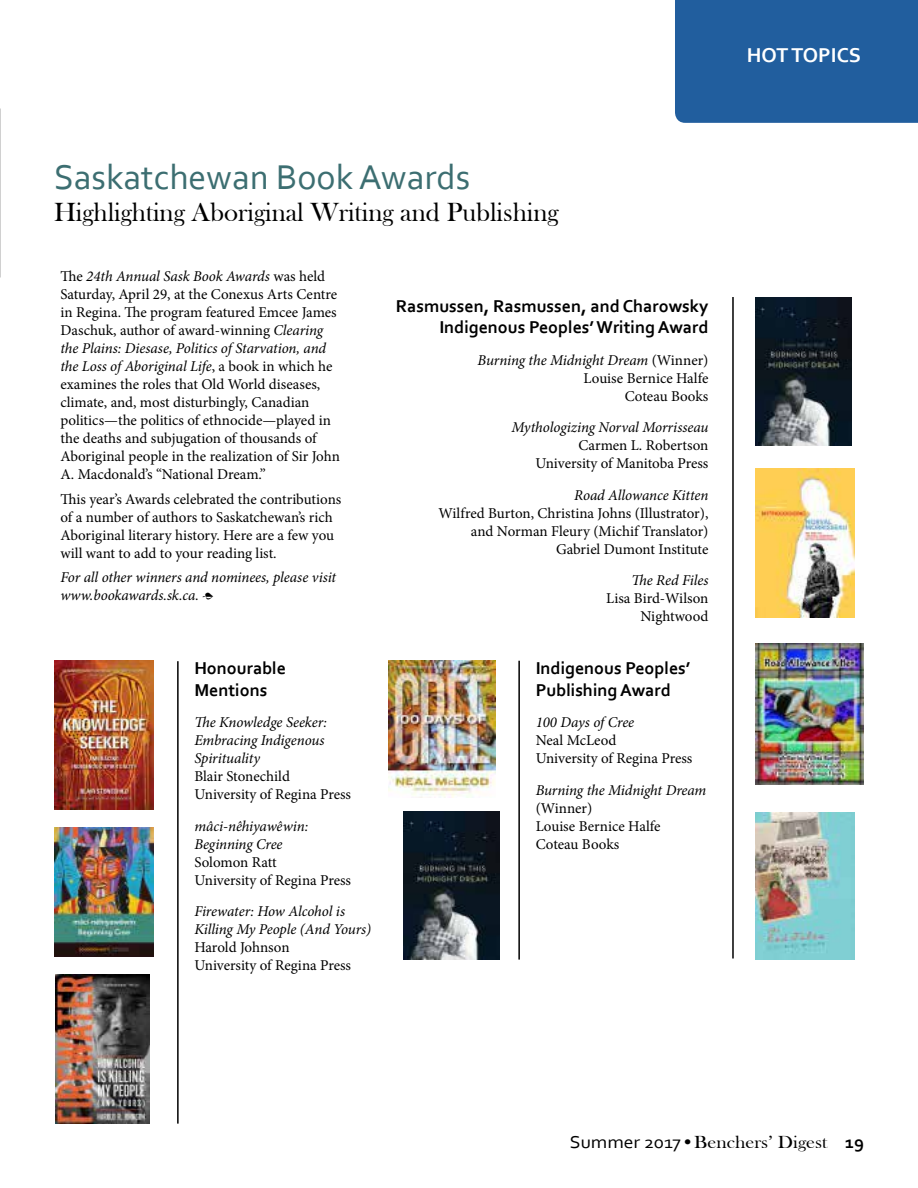
<style>
.page{position:relative;width:918px;height:1188px;background:#fff}
.page>*{position:absolute;margin:0;border:0;box-sizing:border-box;transform-origin:0 0}
.t1{font:36px "Corbel";color:#3c6e71}
.t2{font:27px "Bask Old Face";color:#000}
.t3{font:700 21px "Corbel";color:#fff}
.t4{font:700 18px/21.6px "Corbel";color:#000}
.t5{font:18px "Bask Old Face";color:#000;scale:1.1 1}
.t6{font:15px/18px "Minion Pro";letter-spacing:-.005em;color:#000}
.t7{font:italic 15px/18px "Minion Pro";letter-spacing:-.01em;color:#000}
.s1{font-style:italic}
.s2{font-style:normal}
.s3{font-family:"Corbel"}
.s4{font-family:"Corbel";font-weight:700}
</style>
<div class="page">
<div style="left:675px;top:0;width:243px;height:123px;background:#215e9e"></div>
<img style="left:388px;top:661px;width:108px;height:136px">
<img style="left:403px;top:811px;width:97px;height:149px">
<hr style="left:518px;top:661px;width:2px;height:299px;background:#000">
<hr style="left:177px;top:661px;width:2px;height:463px;background:#000">
<img style="left:54px;top:661px;width:100px;height:148px">
<img style="left:54px;top:828px;width:99px;height:128px">
<img style="left:55px;top:975px;width:95px;height:148px">
<img style="left:755px;top:469px;width:100px;height:148px">
<img style="left:755px;top:812px;width:100px;height:148px">
<img style="left:755px;top:644px;width:109px;height:140px">
<img style="left:755px;top:297px;width:96px;height:148px">
<hr style="left:732px;top:297px;width:2px;height:662px;background:#000">
<hr style="left:0;top:636px;width:1px;height:452px;background:#ffe077">
<h3 class="t3" style="left:747px;top:42px;width:116px">HOT TOPICS</h3>
<h1 class="t1" style="left:54px;top:154px;width:418px">Saskatchewan Book Awards</h1>
<h2 class="t2" style="left:54px;top:197px;width:506px">Highlighting Aboriginal Writing and Publishing</h2>
<p class="t6" style="left:60px;top:267px;width:281px">The <span class="s1">24th Annual Sask Book Awards</span> was held Saturday, April 29, at the Conexus Arts Centre in Regina. The program featured Emcee James Daschuk, author of award-winning <span class="s1">Clearing the Plains: Diesase, Politics of Starvation, and the Loss of Aboriginal Life</span>, a book in which he examines the roles that Old World diseases, climate, and, most disturbingly, Canadian politics—the politics of ethnocide—played in the deaths and subjugation of thousands of Aboriginal people in the realization of Sir John A. Macdonald’s “National Dream.”</p>
<p class="t6" style="left:60px;top:490px;width:282px">This year’s Awards celebrated the contributions of a number of authors to Saskatchewan’s rich Aboriginal literary history. Here are a few you will want to add to your reading list.</p>
<p class="t7" style="left:60px;top:569px;width:277px">For all other winners and nominees, please visit www.bookawards.sk.ca. <span class="s2">•</span></p>
<p class="t4" style="left:194px;top:657px;width:93px">Honourable<br>Mentions</p>
<p class="t7" style="left:194px;top:714px;width:134px">The Knowledge Seeker:<br>Embracing Indigenous<br>Spirituality</p>
<p class="t6" style="left:194px;top:768px;width:158px">Blair Stonechild<br>University of Regina Press</p>
<p class="t7" style="left:194px;top:817px;width:115px">mâci-nêhiyawêwin:<br>Beginning Cree</p>
<p class="t6" style="left:194px;top:853px;width:158px">Solomon Ratt<br>University of Regina Press</p>
<p class="t7" style="left:194px;top:903px;width:178px">Firewater: How Alcohol is<br>Killing My People (And Yours)</p>
<p class="t6" style="left:194px;top:939px;width:158px">Harold Johnson<br>University of Regina Press</p>
<p class="t4" style="left:396px;top:295px;width:314px;text-align:right">Rasmussen, Rasmussen, and Charowsky<br>Indigenous Peoples’ Writing Award</p>
<p class="t6" style="left:478px;top:351px;width:232px;text-align:right"><span class="s1">Burning the Midnight Dream</span> (Winner)<br>Louise Bernice Halfe<br>Coteau Books</p>
<p class="t7" style="left:512px;top:419px;width:198px">Mythologizing Norval Morrisseau</p>
<p class="t6" style="left:535px;top:437px;width:175px;text-align:right">Carmen L. Robertson<br>University of Manitoba Press</p>
<p class="t7" style="left:574px;top:486px;width:136px">Road Allowance Kitten</p>
<p class="t6" style="left:439px;top:504px;width:271px;text-align:right">Wilfred Burton, Christina Johns (Illustrator), and Norman Fleury (Michif Translator)<br>Gabriel Dumont Institute</p>
<p class="t7" style="left:631px;top:572px;width:79px">The Red Files</p>
<p class="t6" style="left:606px;top:590px;width:104px;text-align:right">Lisa Bird-Wilson<br>Nightwood</p>
<p class="t4" style="left:536px;top:657px;width:156px">Indigenous Peoples’<br>Publishing Award</p>
<p class="t7" style="left:536px;top:713px;width:100px">100 Days of Cree</p>
<p class="t6" style="left:536px;top:731px;width:158px">Neal McLeod<br>University of Regina Press</p>
<p class="t7" style="left:536px;top:781px;width:172px">Burning the Midnight Dream</p>
<p class="t6" style="left:536px;top:799px;width:126px">(Winner)<br>Louise Bernice Halfe<br>Coteau Books</p>
<p class="t5" style="left:570px;top:1132px;width:269px"><span class="s3">Summer 2017</span>•Benchers’ Digest <span class="s4">19</span></p>
</div>
